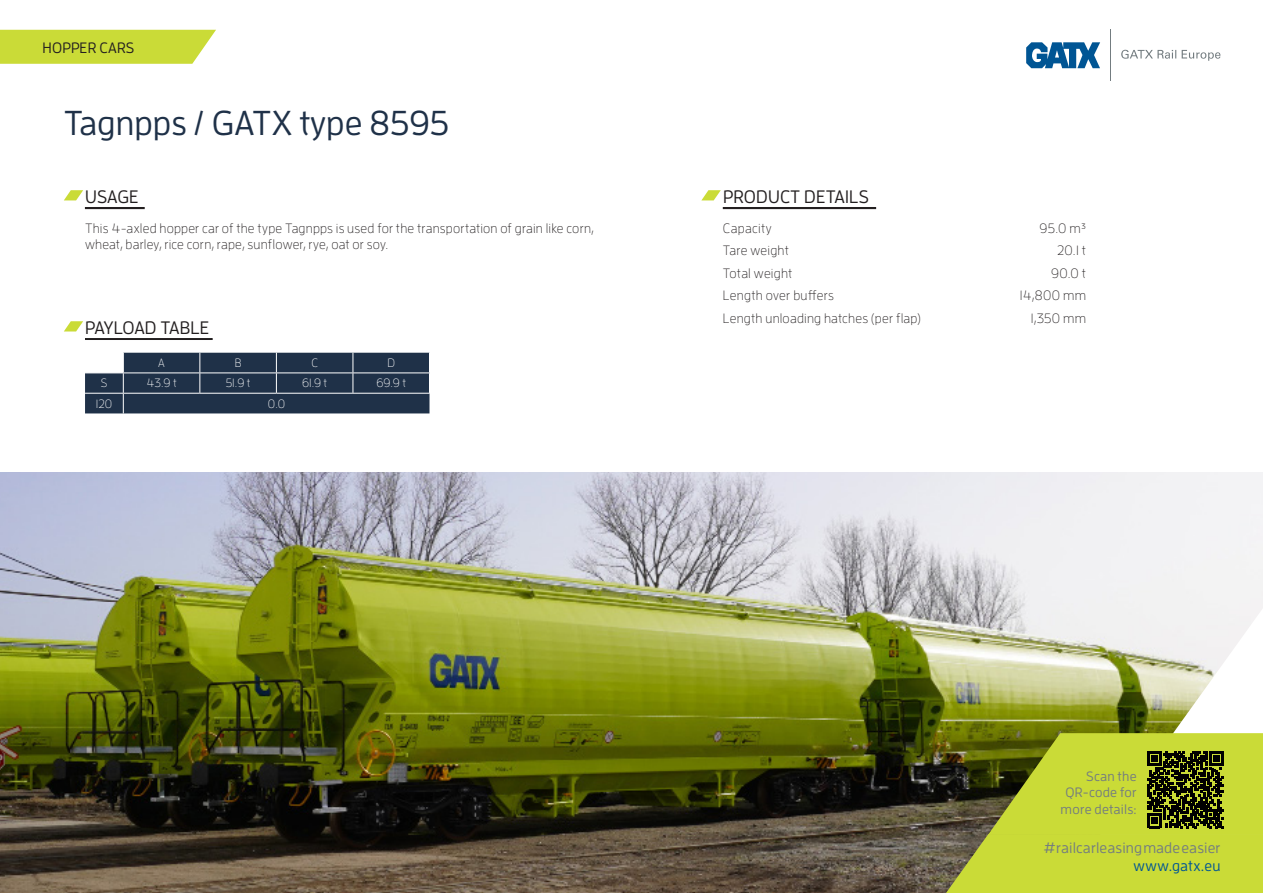
<style>
.page{position:relative;width:1263px;height:893px;background:#fff}
.page>*{position:absolute;margin:0;border:0;box-sizing:border-box;transform-origin:0 0}
.oberster_header{font:500 34.5px "Enzo Pro";color:#1f3148}
.blockheader{font:500 18px "Enzo Pro";letter-spacing:.01em;color:#231f20}
.blockheader-2{font:500 18px "Enzo Pro";letter-spacing:-.01em;color:#231f20}
.t1{font:500 15px "Enzo Pro";letter-spacing:.01em;color:#737c80}
.body_small{font:500 15px "Enzo Pro";letter-spacing:.025em;color:#005594}
.blockheader-3{font:500 15px "Enzo Pro";letter-spacing:.01em;color:#231f20}
.body{font:300 13.5px/16.2px "Enzo Pro";letter-spacing:.015em;color:#231f20}
.body_small-2{font:500 13.5px/16.2px "Enzo Pro";letter-spacing:.02em;color:#737c80;text-align:right}
.t2{font:300 12px "Enzo Pro";color:#fff}
</style>
<div class="page">
<img style="left:0;top:472px;width:1263px;height:421px">
<svg style="left:0;top:30px;width:216px;height:34px;background:#cddd43"></svg>
<svg style="left:1121px;top:50px;width:99px;height:11px"></svg>
<svg style="left:1026px;top:42px;width:74px;height:26px"></svg>
<hr style="left:1110px;top:30px;width:1px;height:51px;background:#737c80">
<svg style="left:946px;top:733px;width:317px;height:160px;background:#a2ae2d"></svg>
<div style="left:85px;top:207px;width:60px;height:2px;border:1px solid #231f20"></div>
<svg style="left:64px;top:190px;width:19px;height:10px"></svg>
<div style="left:723px;top:207px;width:153px;height:2px;border:1px solid #231f20"></div>
<svg style="left:701px;top:190px;width:20px;height:10px"></svg>
<div style="left:85px;top:338px;width:128px;height:2px;border:1px solid #231f20"></div>
<svg style="left:85px;top:353px;width:345px;height:60px;background:#2f3f55"></svg>
<hr style="left:276px;top:393px;width:77px;height:1px;background:#fff">
<hr style="left:353px;top:393px;width:77px;height:1px;background:#fff">
<svg style="left:64px;top:321px;width:19px;height:10px"></svg>
<p class="blockheader-3" style="left:43px;top:39px;width:93px">HOPPER CARS</p>
<p class="oberster_header" style="left:64px;top:102px;width:387px">Tagnpps / GATX type 8595</p>
<p class="blockheader" style="left:85px;top:186px;width:55px">USAGE</p>
<p class="body" style="left:85px;top:220px;width:510px">This 4-axled hopper car of the type Tagnpps is used for the transportation of grain like corn, wheat, barley, rice corn, rape, sunflower, rye, oat or soy.</p>
<p class="blockheader-2" style="left:85px;top:317px;width:126px">PAYLOAD TABLE</p>
<p class="t2" style="left:158px;top:356px;width:8px">A</p>
<p class="t2" style="left:235px;top:356px;width:8px">B</p>
<p class="t2" style="left:311px;top:356px;width:8px">C</p>
<p class="t2" style="left:387px;top:356px;width:9px">D</p>
<p class="t2" style="left:101px;top:376px;width:8px">S</p>
<p class="t2" style="left:146px;top:376px;width:32px">43.9 t</p>
<p class="t2" style="left:226px;top:376px;width:26px">51.9 t</p>
<p class="t2" style="left:302px;top:376px;width:27px">61.9 t</p>
<p class="t2" style="left:376px;top:376px;width:31px">69.9 t</p>
<p class="t2" style="left:96px;top:396px;width:18px">120</p>
<p class="t2" style="left:268px;top:396px;width:19px">0.0</p>
<p class="blockheader" style="left:723px;top:186px;width:147px">PRODUCT DETAILS</p>
<p class="body" style="left:723px;top:220px;width:50px">Capacity</p>
<p class="body" style="left:1039px;top:220px;width:48px">95.0 m³</p>
<p class="body" style="left:723px;top:242px;width:68px">Tare weight</p>
<p class="body" style="left:1057px;top:242px;width:30px">20.1 t</p>
<p class="body" style="left:723px;top:265px;width:71px">Total weight</p>
<p class="body" style="left:1051px;top:265px;width:36px">90.0 t</p>
<p class="body" style="left:723px;top:287px;width:112px">Length over buffers</p>
<p class="body" style="left:1020px;top:287px;width:68px">14,800 mm</p>
<p class="body" style="left:723px;top:310px;width:199px">Length unloading hatches (per flap)</p>
<p class="body" style="left:1031px;top:310px;width:57px">1,350 mm</p>
<p class="body_small-2" style="left:1061px;top:768px;width:78px">Scan the<br>QR-code for more details:</p>
<p class="t1" style="left:1043px;top:838px;width:178px">#railcarleasingmadeeasier</p>
<p class="body_small" style="left:1133px;top:856px;width:88px">www.gatx.eu</p>
</div>
